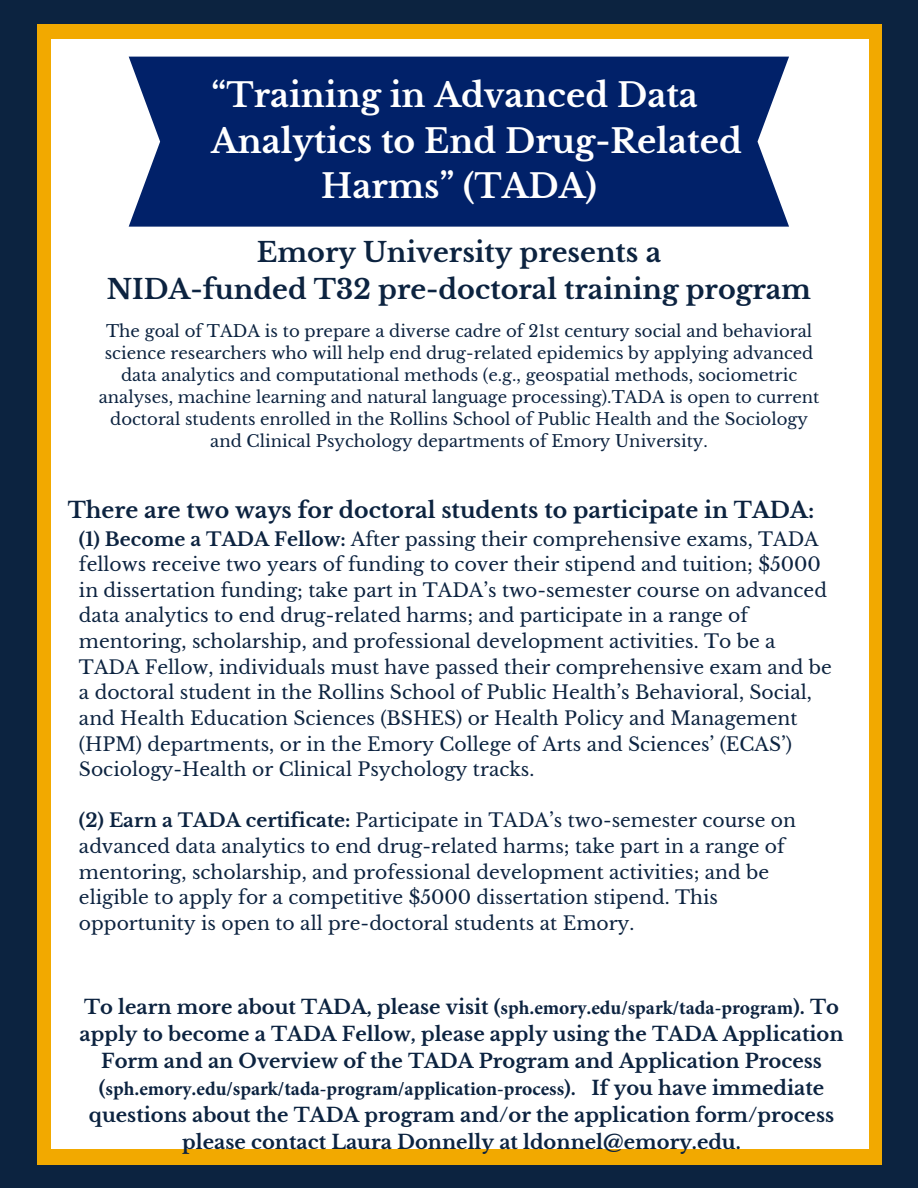
<style>
.page{position:relative;width:918px;height:1188px;background:#0c2340}
.page>*{position:absolute;margin:0;border:0;box-sizing:border-box;transform-origin:0 0}
.t1{font:700 33px "Libre Baskerville";color:#fff}
.t2{font:700 27px/37.2px "Libre Baskerville";color:#0c2340;text-align:center}
.t3{font:700 22.05px "Libre Baskerville";color:#0c2340}
.t4{font:700 19.5px/27px "Libre Baskerville";color:#0c2340;text-align:center}
.t5{font:700 19.5px "Minion Pro";color:#0c2340}
.t6{font:18.75px/25.7px "Libre Baskerville";color:#0c2340}
.t7{font:16.5px/22px "Libre Baskerville";color:#0c2340;text-align:center}
.s1{font-weight:700}
.s2{font-family:"Minion Pro"}
.s3{font-family:"Libre Baskerville"}
</style>
<div class="page">
<div style="left:38px;top:24px;width:844px;height:1140px;background:#f2a900"></div>
<div style="left:51px;top:39px;width:818px;height:1110px;background:#fff"></div>
<div style="left:129px;top:57px;width:660px;height:170px;background:#012169"></div>
<h1 class="t1" style="left:211px;top:75px;width:488px">“Training in Advanced Data</h1>
<h1 class="t1" style="left:211px;top:121px;width:532px">Analytics to End Drug-Related</h1>
<h1 class="t1" style="left:321px;top:166px;width:277px">Harms” (TADA)</h1>
<h2 class="t2" style="left:107px;top:234px;width:706px">Emory University presents a<br>NIDA-funded T32 pre-doctoral training program</h2>
<p class="t7" style="left:99px;top:320px;width:722px">The goal of TADA is to prepare a diverse cadre of 21st century social and behavioral science researchers who will help end drug-related epidemics by applying advanced data analytics and computational methods (e.g., geospatial methods, sociometric analyses, machine learning and natural language processing).TADA is open to current doctoral students enrolled in the Rollins School of Public Health and the Sociology and Clinical Psychology departments of Emory University.</p>
<p class="t3" style="left:68px;top:496px;width:748px">There are two ways for doctoral students to participate in TADA:</p>
<p class="t6" style="left:79px;top:526px;width:754px"><span class="s1">(1) Become a TADA Fellow:</span> After passing their comprehensive exams, TADA fellows receive two years of funding to cover their stipend and tuition; $5000 in dissertation funding; take part in TADA’s two-semester course on advanced data analytics to end drug-related harms; and participate in a range of mentoring, scholarship, and professional development activities. To be a TADA Fellow, individuals must have passed their comprehensive exam and be a doctoral student in the Rollins School of Public Health’s Behavioral, Social, and Health Education Sciences (BSHES) or Health Policy and Management (HPM) departments, or in the Emory College of Arts and Sciences’ (ECAS’)<br>Sociology-Health or Clinical Psychology tracks.</p>
<p class="t6" style="left:79px;top:808px;width:719px"><span class="s1">(2) Earn a TADA certificate:</span> Participate in TADA’s two-semester course on advanced data analytics to end drug-related harms; take part in a range of mentoring, scholarship, and professional development activities; and be eligible to apply for a competitive $5000 dissertation stipend. This opportunity is open to all pre-doctoral students at Emory.</p>
<p class="t4" style="left:80px;top:994px;width:765px">To learn more about TADA, please visit (<span class="s2">sph.emory.edu/spark/tada-program</span>). To apply to become a TADA Fellow, please apply using the TADA Application<br>Form and an Overview of the TADA Program and Application Process</p>
<p class="t5" style="left:99px;top:1075px;width:727px"><span class="s3">(</span>sph.emory.edu/spark/tada-program/application-process<span class="s3">). If you have immediate</span></p>
<p class="t4" style="left:89px;top:1102px;width:747px">questions about the TADA program and/or the application form/process please contact Laura Donnelly at ldonnel@emory.edu.</p>
</div>
